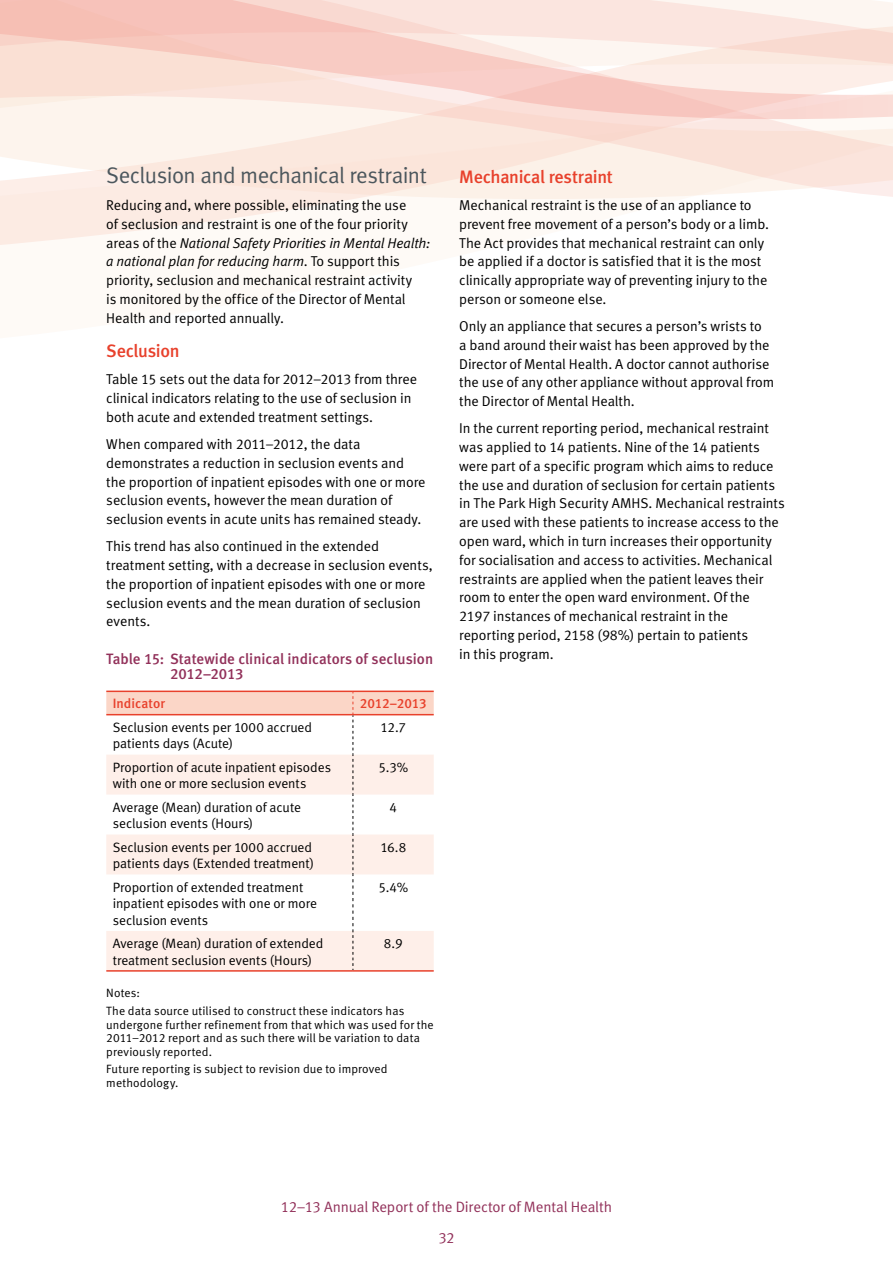
<style>
.page{position:relative;width:893px;height:1263px;background:#fff}
.page>*{position:absolute;margin:0;border:0;box-sizing:border-box;transform-origin:0 0}
.t1{font:22.5px "Meta Normal LF";letter-spacing:-.025em;color:#4c575d}
.t2{font:18px "Meta Medium LF";letter-spacing:-.02em;color:#e8412c}
.t3{font:15px/15px "Meta Medium LF";color:#92315a}
.t4{font:15px "Meta Normal LF";letter-spacing:-.01em;color:#92315a}
.t5{font:14.25px/18.8px "Meta Normal LF";letter-spacing:-.005em;color:#000}
.t6{font:13.5px/16.5px "Meta Normal LF";letter-spacing:-.005em;color:#000}
.t7{font:13.5px "Meta Medium LF";color:#e8412c}
.t8{font:12px/13.5px "Meta Normal LF";letter-spacing:.015em;color:#000}
.s1{font-style:italic}
</style>
<div class="page">
<svg style="left:0;top:203px;width:330px;height:42px;fill:#fcebe3"></svg>
<svg style="left:0;top:190px;width:893px;height:13px;fill:#fcf1e8"></svg>
<svg style="left:0;top:0;width:893px;height:190px;background:#fae2da"></svg>
<hr style="left:106px;top:690px;width:247px;height:2px;background:#e8412c">
<hr style="left:353px;top:690px;width:81px;height:2px;background:#e8412c">
<svg style="left:106px;top:691px;width:328px;height:279px"></svg>
<hr style="left:106px;top:970px;width:247px;height:2px;background:#e8412c">
<hr style="left:353px;top:970px;width:81px;height:2px;background:#e8412c">
<h1 class="t1" style="left:106px;top:162px;width:322px">Seclusion and mechanical restraint</h1>
<p class="t5" style="left:106px;top:196px;width:326px">Reducing and, where possible, eliminating the use<br>of seclusion and restraint is one of the four priority areas of the <span class="s1">National Safety Priorities in Mental Health: a national plan for reducing harm</span>. To support this priority, seclusion and mechanical restraint activity<br>is monitored by the office of the Director of Mental Health and reported annually.</p>
<p class="t2" style="left:106px;top:340px;width:75px">Seclusion</p>
<p class="t5" style="left:106px;top:370px;width:312px">Table 15 sets out the data for 2012–2013 from three clinical indicators relating to the use of seclusion in both acute and extended treatment settings.</p>
<p class="t5" style="left:106px;top:434px;width:321px">When compared with 2011–2012, the data demonstrates a reduction in seclusion events and the proportion of inpatient episodes with one or more seclusion events, however the mean duration of seclusion events in acute units has remained steady.</p>
<p class="t5" style="left:106px;top:537px;width:328px">This trend has also continued in the extended treatment setting, with a decrease in seclusion events, the proportion of inpatient episodes with one or more seclusion events and the mean duration of seclusion events.</p>
<p class="t3" style="left:170px;top:651px;width:265px;text-indent:-64px">Table 15: Statewide clinical indicators of seclusion<br>2012–2013</p>
<p class="t7" style="left:113px;top:696px;width:54px">Indicator</p>
<p class="t7" style="left:360px;top:696px;width:68px">2012–2013</p>
<p class="t6" style="left:113px;top:719px;width:201px">Seclusion events per 1000 accrued patients days (Acute)</p>
<p class="t6" style="left:381px;top:719px;width:27px">12.7</p>
<p class="t6" style="left:113px;top:759px;width:220px">Proportion of acute inpatient episodes with one or more seclusion events</p>
<p class="t6" style="left:378px;top:759px;width:31px">5.3%</p>
<p class="t6" style="left:113px;top:798px;width:190px">Average (Mean) duration of acute seclusion events (Hours)</p>
<p class="t6" style="left:390px;top:798px;width:9px">4</p>
<p class="t6" style="left:113px;top:838px;width:203px">Seclusion events per 1000 accrued patients days (Extended treatment)</p>
<p class="t6" style="left:380px;top:838px;width:27px">16.8</p>
<p class="t6" style="left:113px;top:878px;width:206px">Proportion of extended treatment inpatient episodes with one or more seclusion events</p>
<p class="t6" style="left:378px;top:878px;width:31px">5.4%</p>
<p class="t6" style="left:113px;top:935px;width:212px">Average (Mean) duration of extended treatment seclusion events (Hours)</p>
<p class="t6" style="left:384px;top:935px;width:20px">8.9</p>
<p class="t8" style="left:106px;top:984px;width:300px;line-height:17.7px">Notes:<br>The data source utilised to construct these indicators has</p>
<p class="t8" style="left:106px;top:1017px;width:329px">undergone further refinement from that which was used for the<br>2011–2012 report and as such there will be variation to data previously reported.</p>
<p class="t8" style="left:106px;top:1062px;width:283px">Future reporting is subject to revision due to improved methodology.</p>
<p class="t2" style="left:459px;top:166px;width:155px">Mechanical restraint</p>
<p class="t5" style="left:459px;top:196px;width:311px">Mechanical restraint is the use of an appliance to prevent free movement of a person’s body or a limb.<br>The Act provides that mechanical restraint can only be applied if a doctor is satisfied that it is the most clinically appropriate way of preventing injury to the person or someone else.</p>
<p class="t5" style="left:459px;top:317px;width:316px">Only an appliance that secures a person’s wrists to<br>a band around their waist has been approved by the Director of Mental Health. A doctor cannot authorise the use of any other appliance without approval from the Director of Mental Health.</p>
<p class="t5" style="left:459px;top:419px;width:327px">In the current reporting period, mechanical restraint was applied to 14 patients. Nine of the 14 patients were part of a specific program which aims to reduce the use and duration of seclusion for certain patients in The Park High Security AMHS. Mechanical restraints are used with these patients to increase access to the open ward, which in turn increases their opportunity for socialisation and access to activities. Mechanical restraints are applied when the patient leaves their room to enter the open ward environment. Of the<br>2197 instances of mechanical restraint in the reporting period, 2158 (98%) pertain to patients<br>in this program.</p>
<p class="t4" style="left:281px;top:1198px;width:333px">12–13 Annual Report of the Director of Mental Health</p>
<p class="t4" style="left:438px;top:1229px;width:18px">32</p>
</div>
